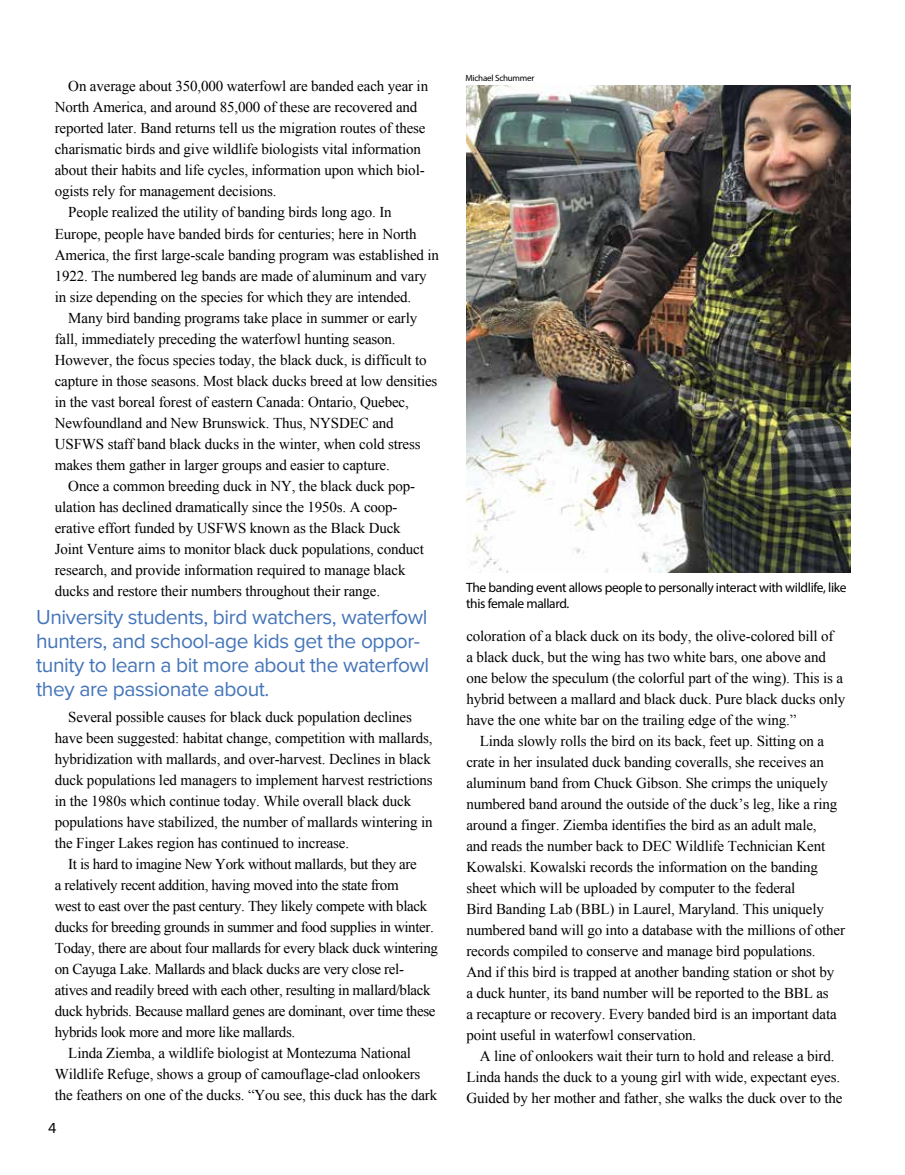
<style>
.page{position:relative;width:905px;height:1175px;background:#fff}
.page>*{position:absolute;margin:0;border:0;box-sizing:border-box;transform-origin:0 0}
.t1{font:21px/24px "Proxima Nova";letter-spacing:-.02em;color:#4475ba}
.t2{font:15px/21px "Times New Roman";letter-spacing:-.01em;color:#000}
.t3{font:15px "Proxima Nova";color:#000}
.t4{font:13.5px/16.5px "Myriad Pro";letter-spacing:-.025em;color:#000}
.t5{font:9px "Myriad Pro";letter-spacing:-.025em;color:#000}
</style>
<div class="page">
<img style="left:466px;top:85px;width:384px;height:488px">
<p class="t2" style="left:68px;top:76px;width:361px">On average about 350,000 waterfowl are banded each year in</p>
<p class="t2" style="left:55px;top:97px;width:364px">North America, and around 85,000 of these are recovered and</p>
<p class="t2" style="left:55px;top:118px;width:372px">reported later. Band returns tell us the migration routes of these</p>
<p class="t2" style="left:55px;top:139px;width:367px">charismatic birds and give wildlife biologists vital information</p>
<p class="t2" style="left:55px;top:160px;width:371px">about their habits and life cycles, information upon which biol-</p>
<p class="t2" style="left:55px;top:181px;width:223px">ogists rely for management decisions.</p>
<p class="t2" style="left:68px;top:202px;width:325px">People realized the utility of banding birds long ago. In</p>
<p class="t2" style="left:55px;top:223px;width:363px">Europe, people have banded birds for centuries; here in North</p>
<p class="t2" style="left:55px;top:244px;width:386px">America, the first large-scale banding program was established in</p>
<p class="t2" style="left:55px;top:265px;width:373px">1922. The numbered leg bands are made of aluminum and vary</p>
<p class="t2" style="left:55px;top:286px;width:358px">in size depending on the species for which they are intended.</p>
<p class="t2" style="left:68px;top:307px;width:350px">Many bird banding programs take place in summer or early</p>
<p class="t2" style="left:55px;top:328px;width:342px">fall, immediately preceding the waterfowl hunting season.</p>
<p class="t2" style="left:55px;top:349px;width:373px">However, the focus species today, the black duck, is difficult to</p>
<p class="t2" style="left:55px;top:370px;width:384px">capture in those seasons. Most black ducks breed at low densities</p>
<p class="t2" style="left:55px;top:391px;width:355px">in the vast boreal forest of eastern Canada: Ontario, Quebec,</p>
<p class="t2" style="left:55px;top:412px;width:340px">Newfoundland and New Brunswick. Thus, NYSDEC and</p>
<p class="t2" style="left:55px;top:433px;width:367px">USFWS staff band black ducks in the winter, when cold stress</p>
<p class="t2" style="left:55px;top:454px;width:336px">makes them gather in larger groups and easier to capture.</p>
<p class="t2" style="left:68px;top:475px;width:348px">Once a common breeding duck in NY, the black duck pop-</p>
<p class="t2" style="left:55px;top:496px;width:344px">ulation has declined dramatically since the 1950s. A coop-</p>
<p class="t2" style="left:55px;top:517px;width:347px">erative effort funded by USFWS known as the Black Duck</p>
<p class="t2" style="left:55px;top:538px;width:370px">Joint Venture aims to monitor black duck populations, conduct</p>
<p class="t2" style="left:55px;top:559px;width:352px">research, and provide information required to manage black</p>
<p class="t2" style="left:55px;top:580px;width:327px">ducks and restore their numbers throughout their range.</p>
<h1 class="t1" style="left:36px;top:605px;width:395px">University students, bird watchers, waterfowl hunters, and school-age kids get the oppor&shy;tunity to learn a bit more about the waterfowl they are passionate about.</h1>
<p class="t2" style="left:55px;top:706px;width:379px;text-indent:14px">Several possible causes for black duck population declines have been suggested: habitat change, competition with mallards, hybridization with mallards, and over-harvest. Declines in black duck populations led managers to implement harvest restrictions in the 1980s which continue today. While overall black duck populations have stabilized, the number of mallards wintering in the Finger Lakes region has continued to increase.</p>
<p class="t2" style="left:68px;top:853px;width:350px">It is hard to imagine New York without mallards, but they are</p>
<p class="t2" style="left:55px;top:874px;width:345px">a relatively recent addition, having moved into the state from</p>
<p class="t2" style="left:55px;top:895px;width:374px">west to east over the past century. They likely compete with black</p>
<p class="t2" style="left:55px;top:916px;width:380px">ducks for breeding grounds in summer and food supplies in winter.</p>
<p class="t2" style="left:55px;top:937px;width:385px">Today, there are about four mallards for every black duck wintering</p>
<p class="t2" style="left:55px;top:958px;width:351px">on Cayuga Lake. Mallards and black ducks are very close rel-</p>
<p class="t2" style="left:55px;top:979px;width:377px">atives and readily breed with each other, resulting in mallard/black</p>
<p class="t2" style="left:55px;top:1000px;width:382px">duck hybrids. Because mallard genes are dominant, over time these</p>
<p class="t2" style="left:55px;top:1021px;width:242px">hybrids look more and more like mallards.</p>
<p class="t2" style="left:68px;top:1042px;width:344px">Linda Ziemba, a wildlife biologist at Montezuma National</p>
<p class="t2" style="left:55px;top:1063px;width:367px">Wildlife Refuge, shows a group of camouflage-clad onlookers</p>
<p class="t2" style="left:55px;top:1084px;width:384px">the feathers on one of the ducks. “You see, this duck has the dark</p>
<p class="t3" style="left:48px;top:1119px;width:10px">4</p>
<p class="t5" style="left:465px;top:73px;width:70px">Michael Schummer</p>
<p class="t4" style="left:466px;top:578px;width:382px">The banding event allows people to personally interact with wildlife, like this female mallard.</p>
<p class="t2" style="left:466px;top:625px;width:380px">coloration of a black duck on its body, the olive-colored bill of<br>a black duck, but the wing has two white bars, one above and one below the speculum (the colorful part of the wing). This is a hybrid between a mallard and black duck. Pure black ducks only have the one white bar on the trailing edge of the wing.”</p>
<p class="t2" style="left:466px;top:730px;width:380px;text-indent:14px">Linda slowly rolls the bird on its back, feet up. Sitting on a crate in her insulated duck banding coveralls, she receives an aluminum band from Chuck Gibson. She crimps the uniquely numbered band around the outside of the duck’s leg, like a ring around a finger. Ziemba identifies the bird as an adult male,<br>and reads the number back to DEC Wildlife Technician Kent Kowalski. Kowalski records the information on the banding sheet which will be uploaded by computer to the federal<br>Bird Banding Lab (BBL) in Laurel, Maryland. This uniquely numbered band will go into a database with the millions of other records compiled to conserve and manage bird populations.<br>And if this bird is trapped at another banding station or shot by<br>a duck hunter, its band number will be reported to the BBL as<br>a recapture or recovery. Every banded bird is an important data point useful in waterfowl conservation.</p>
<p class="t2" style="left:466px;top:1045px;width:378px;text-align:center">A line of onlookers wait their turn to hold and release a bird.<br>Linda hands the duck to a young girl with wide, expectant eyes.<br>Guided by her mother and father, she walks the duck over to the</p>
</div>
